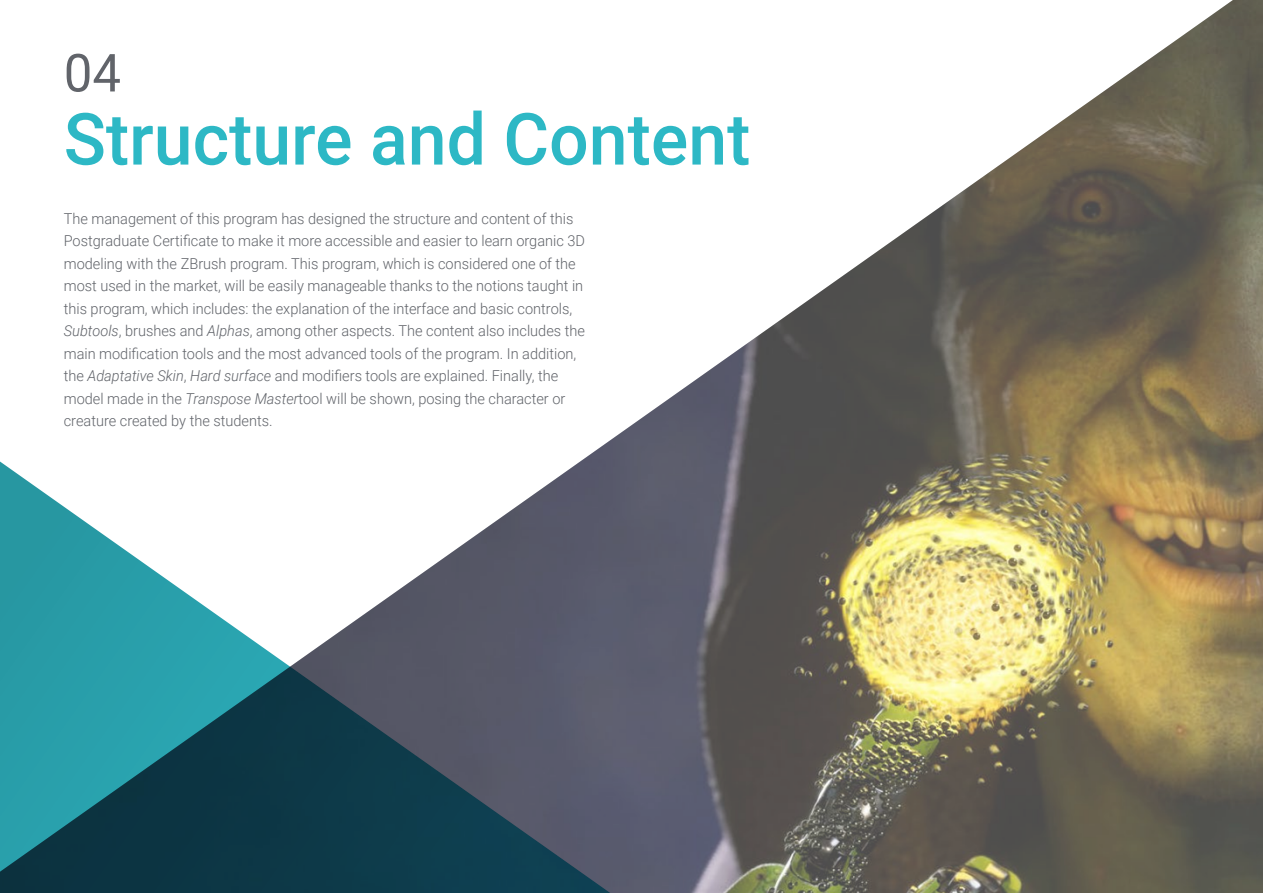
<style>
.page{position:relative;width:1263px;height:893px;background:#fff}
.page>*{position:absolute;margin:0;border:0;box-sizing:border-box;transform-origin:0 0}
.t1{font:500 72px "Roboto";color:#2db8c5}
.t2{font:52.5px "Roboto";color:#61646a}
.t3{font:300 15px/22.5px "Roboto";color:#61646a}
.s1{font-style:italic}
</style>
<div class="page">
<img style="left:602px;top:0;width:661px;height:893px">
<svg style="left:0;top:446px;width:640px;height:447px"></svg>
<h2 class="t2" style="left:64px;top:36px;width:59px">04</h2>
<h1 class="t1" style="left:64px;top:89px;width:688px">Structure and Content</h1>
<p class="t3" style="left:64px;top:207px;width:523px">The management of this program has designed the structure and content of this Postgraduate Certificate to make it more accessible and easier to learn organic 3D modeling with the ZBrush program. This program, which is considered one of the most used in the market, will be easily manageable thanks to the notions taught in this program, which includes: the explanation of the interface and basic controls, <span class="s1">Subtools</span>, brushes and <span class="s1">Alphas</span>, among other aspects. The content also includes the main modification tools and the most advanced tools of the program. In addition, the <span class="s1">Adaptative Skin</span>, <span class="s1">Hard surface</span> and modifiers tools are explained. Finally, the model made in the <span class="s1">Transpose Master</span>tool will be shown, posing the character or creature created by the students.</p>
</div>
